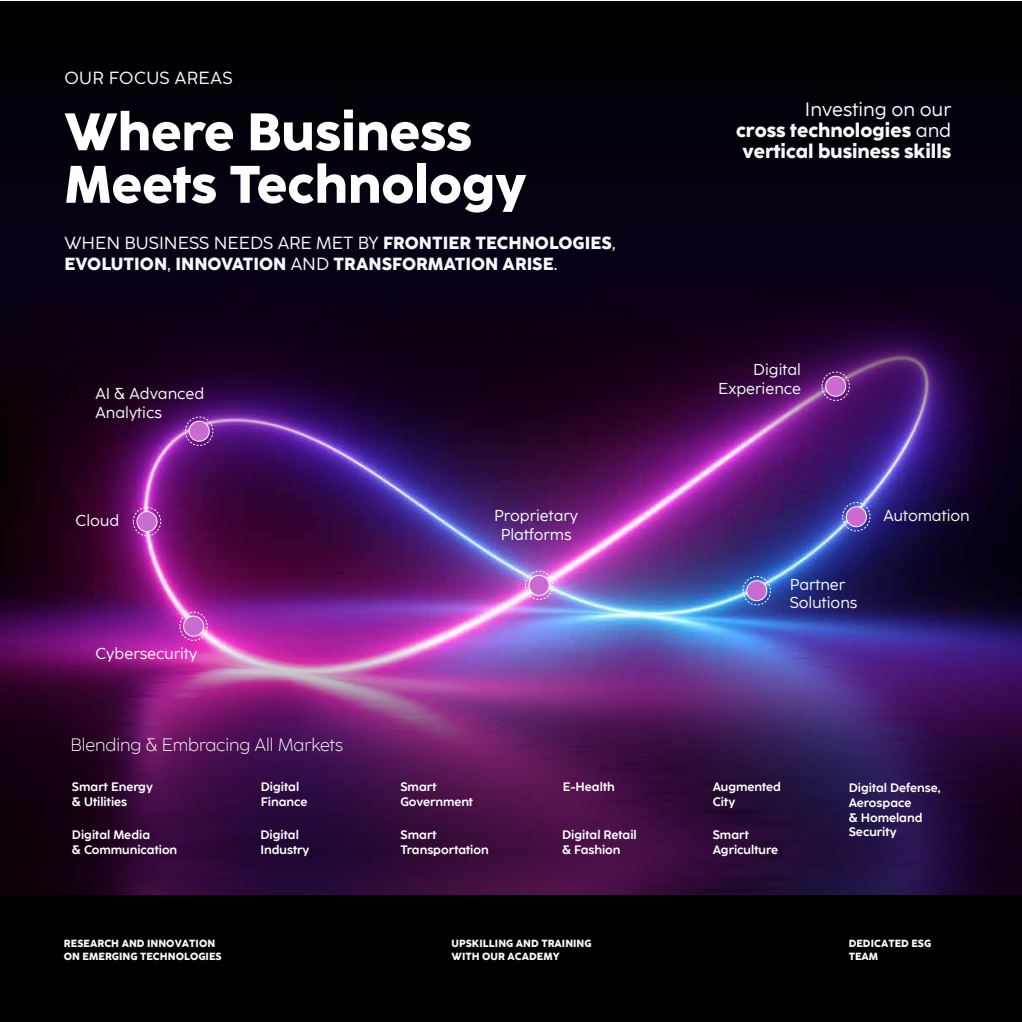
<style>
.page{position:relative;width:1022px;height:1022px;background:#fff}
.page>*{position:absolute;margin:0;border:0;box-sizing:border-box;transform-origin:0 0}
.t1{font:800 52.5px/52.5px "Coco Eng";color:#fff}
.t2{font:800 19.25px/21px "Coco Eng";color:#f7fafc;text-align:right}
.t3{font:800 17.5px/21px "Coco Eng";color:#f7fafc}
.t4{font:300 17.5px "Coco Eng";color:#f7fafc}
.t5{font:17.5px "Coco Eng";letter-spacing:.02em;color:#f7fafc}
.t6{font:15.75px/18.9px "Coco Eng";color:#f7fafc}
.t7{font:700 12.25px/14.7px "Coco Eng";color:#fff}
.t8{font:800 10.33px/12.4px "Coco Eng";letter-spacing:.005em;color:#f7fafc}
.s1{font-weight:400}
</style>
<div class="page">
<img style="left:0;top:448px;width:1022px;height:193px">
<svg style="left:0;top:2px;width:1022px;height:446px;background:#0e0117"></svg>
<div style="left:0;top:895px;width:1022px;height:127px;background:#000"></div>
<img style="left:0;top:641px;width:1022px;height:254px">
<div style="left:137px;top:512px;width:20px;height:20px;background:#ca6bd1;border-radius:50%"></div>
<div style="left:137px;top:511px;width:20px;height:21px;border:1px solid #f7fafc;border-radius:50%"></div>
<div style="left:133px;top:507px;width:28px;height:29px;border:1px dashed #f7fafc;border-radius:50%"></div>
<div style="left:184px;top:616px;width:20px;height:20px;background:#ca6bd1;border-radius:50%"></div>
<div style="left:183px;top:616px;width:21px;height:20px;border:1px solid #f7fafc;border-radius:50%"></div>
<div style="left:180px;top:612px;width:28px;height:29px;border:1px dashed #f7fafc;border-radius:50%"></div>
<div style="left:189px;top:421px;width:20px;height:20px;background:#ca6bd1;border-radius:50%"></div>
<div style="left:189px;top:421px;width:20px;height:20px;border:1px solid #f7fafc;border-radius:50%"></div>
<div style="left:185px;top:417px;width:28px;height:29px;border:1px dashed #f7fafc;border-radius:50%"></div>
<div style="left:529px;top:575px;width:20px;height:20px;background:#ca6bd1;border-radius:50%"></div>
<div style="left:529px;top:575px;width:20px;height:21px;border:1px solid #f7fafc;border-radius:50%"></div>
<div style="left:525px;top:571px;width:28px;height:29px;border:1px dashed #f7fafc;border-radius:50%"></div>
<div style="left:747px;top:581px;width:20px;height:20px;background:#ca6bd1;border-radius:50%"></div>
<div style="left:746px;top:580px;width:21px;height:21px;border:1px solid #f7fafc;border-radius:50%"></div>
<div style="left:743px;top:576px;width:28px;height:29px;border:1px dashed #f7fafc;border-radius:50%"></div>
<div style="left:847px;top:507px;width:20px;height:20px;background:#ca6bd1;border-radius:50%"></div>
<div style="left:846px;top:506px;width:21px;height:21px;border:1px solid #f7fafc;border-radius:50%"></div>
<div style="left:842px;top:502px;width:28px;height:29px;border:1px dashed #f7fafc;border-radius:50%"></div>
<div style="left:826px;top:376px;width:20px;height:20px;background:#ca6bd1;border-radius:50%"></div>
<div style="left:825px;top:376px;width:21px;height:20px;border:1px solid #f7fafc;border-radius:50%"></div>
<div style="left:822px;top:372px;width:28px;height:29px;border:1px dashed #f7fafc;border-radius:50%"></div>
<h3 class="t5" style="left:64px;top:66px;width:170px">OUR FOCUS AREAS</h3>
<h1 class="t1" style="left:64px;top:102px;width:463px">Where Business<br>Meets Technology</h1>
<h3 class="t3" style="left:64px;top:231px;width:553px"><span class="s1">WHEN BUSINESS NEEDS ARE MET BY</span> FRONTIER TECHNOLOGIES<span class="s1">,<br></span>EVOLUTION<span class="s1">,</span> INNOVATION <span class="s1">AND</span> TRANSFORMATION ARISE<span class="s1">.</span></h3>
<p class="t6" style="left:96px;top:383px;width:110px">AI &amp; Advanced<br>Analytics</p>
<h2 class="t2" style="left:736px;top:97px;width:217px"><span class="s1">Investing on our<br></span>cross technologies <span class="s1">and </span>vertical business skills</h2>
<p class="t6" style="left:718px;top:359px;width:84px;text-align:right">Digital<br>Experience</p>
<p class="t6" style="left:76px;top:510px;width:45px">Cloud</p>
<p class="t6" style="left:494px;top:505px;width:86px">Proprietary</p>
<p class="t6" style="left:883px;top:505px;width:88px">Automation</p>
<p class="t6" style="left:501px;top:524px;width:72px">Platforms</p>
<p class="t6" style="left:96px;top:643px;width:103px">Cybersecurity</p>
<h3 class="t4" style="left:70px;top:734px;width:274px">Blending &amp; Embracing All Markets</h3>
<p class="t6" style="left:790px;top:574px;width:69px">Partner<br>Solutions</p>
<p class="t7" style="left:261px;top:779px;width:48px">Digital<br>Finance</p>
<p class="t7" style="left:400px;top:779px;width:74px">Smart<br>Government</p>
<p class="t7" style="left:713px;top:779px;width:70px">Augmented<br>City</p>
<p class="t7" style="left:562px;top:827px;width:76px">Digital Retail &amp; Fashion</p>
<p class="t7" style="left:72px;top:779px;width:83px">Smart Energy</p>
<p class="t7" style="left:563px;top:779px;width:54px">E-Health</p>
<p class="t7" style="left:72px;top:794px;width:57px">&amp; Utilities</p>
<p class="t7" style="left:849px;top:780px;width:93px">Digital Defense,<br>Aerospace<br>&amp; Homeland</p>
<p class="t7" style="left:401px;top:827px;width:38px">Smart</p>
<p class="t7" style="left:849px;top:824px;width:49px">Security</p>
<p class="t7" style="left:401px;top:842px;width:90px">Transportation</p>
<p class="t7" style="left:72px;top:827px;width:107px">Digital Media<br>&amp; Communication</p>
<p class="t7" style="left:260px;top:827px;width:51px">Digital<br>Industry</p>
<p class="t7" style="left:713px;top:827px;width:67px">Smart<br>Agriculture</p>
<p class="t8" style="left:64px;top:937px;width:159px">RESEARCH AND INNOVATION<br>ON EMERGING TECHNOLOGIES</p>
<p class="t8" style="left:452px;top:937px;width:142px">UPSKILLING AND TRAINING<br>WITH OUR ACADEMY</p>
<p class="t8" style="left:849px;top:937px;width:84px">DEDICATED ESG<br>TEAM</p>
</div>
